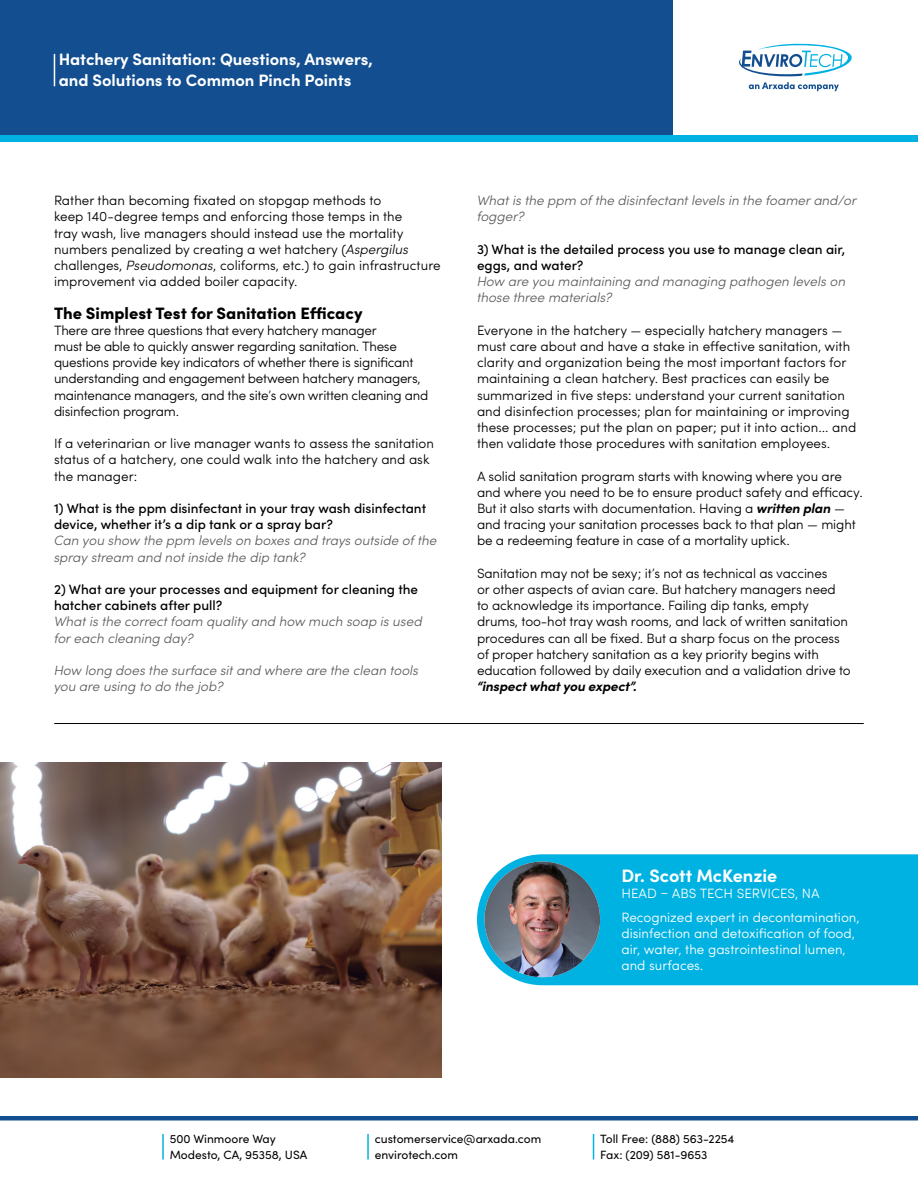
<style>
.page{position:relative;width:918px;height:1188px;background:#fff}
.page>*{position:absolute;margin:0;border:0;box-sizing:border-box;transform-origin:0 0}
.t1{font:700 18px "Sofia Pro";color:#fff}
.t2{font:700 16.5px/21px "Sofia Pro";color:#fff}
.t3{font:900 16.5px "Sofia Pro";color:#000}
.t4{font:300 13.5px/16.2px "Sofia Pro";letter-spacing:-.01em;color:#000}
.t5{font:italic 300 13.5px/16.2px "Sofia Pro";color:#58595b}
.t6{font:500 13.5px/16.2px "Sofia Pro";color:#000}
.t7{font:300 13.5px/16.2px "Sofia Pro";color:#fff}
.t8{font:italic 700 13.5px "Sofia Pro";letter-spacing:-.01em;color:#000}
.t9{font:12px/16.5px "Sofia Pro";color:#000}
.s1{font-style:italic}
.s2{font-weight:700;font-style:italic}
</style>
<div class="page">
<hr style="left:54px;top:723px;width:810px;height:1px;background:#000">
<hr style="left:0;top:1116px;width:918px;height:4px;background:#134f90">
<hr style="left:162px;top:1134px;width:2px;height:26px;background:#00b2e2">
<hr style="left:367px;top:1134px;width:2px;height:26px;background:#00b2e2">
<svg style="left:593px;top:1134px;width:1px;height:26px"></svg>
<div style="left:0;top:0;width:673px;height:135px;background:#134f90"></div>
<hr style="left:54px;top:54px;width:1px;height:32px;background:#fff">
<div style="left:0;top:135px;width:918px;height:7px;background:#00b2e2"></div>
<div style="left:477px;top:854px;width:441px;height:131px;background:#00b2e2"></div>
<img style="left:484px;top:862px;width:116px;height:115px;border-radius:58px">
<img style="left:0;top:762px;width:442px;height:315px">
<svg style="left:739px;top:43px;width:113px;height:48px"></svg>
<p class="t2" style="left:59px;top:48px;width:316px">Hatchery Sanitation: Questions, Answers, and Solutions to Common Pinch Points</p>
<p class="t4" style="left:54px;top:192px;width:388px">Rather than becoming fixated on stopgap methods to<br>keep 140-degree temps and enforcing those temps in the<br>tray wash, live managers should instead use the mortality numbers penalized by creating a wet hatchery (<span class="s1">Aspergilus </span>challenges, <span class="s1">Pseudomonas</span>, coliforms, etc.) to gain infrastructure improvement via added boiler capacity.</p>
<p class="t3" style="left:54px;top:300px;width:310px">The Simplest Test for Sanitation Efficacy</p>
<p class="t4" style="left:54px;top:321px;width:376px">There are three questions that every hatchery manager<br>must be able to quickly answer regarding sanitation. These questions provide key indicators of whether there is significant understanding and engagement between hatchery managers, maintenance managers, and the site’s own written cleaning and disinfection program.</p>
<p class="t4" style="left:54px;top:435px;width:381px">If a veterinarian or live manager wants to assess the sanitation status of a hatchery, one could walk into the hatchery and ask the manager:</p>
<p class="t6" style="left:54px;top:499px;width:374px">1) What is the ppm disinfectant in your tray wash disinfectant device, whether it’s a dip tank or a spray bar?</p>
<p class="t5" style="left:54px;top:532px;width:385px">Can you show the ppm levels on boxes and trays outside of the spray stream and not inside the dip tank?</p>
<p class="t6" style="left:54px;top:580px;width:366px">2) What are your processes and equipment for cleaning the hatcher cabinets after pull?</p>
<p class="t5" style="left:54px;top:613px;width:370px">What is the correct foam quality and how much soap is used for each cleaning day?</p>
<p class="t5" style="left:54px;top:661px;width:366px">How long does the surface sit and where are the clean tools you are using to do the job?</p>
<p class="t5" style="left:477px;top:192px;width:381px">What is the ppm of the disinfectant levels in the foamer and/or fogger?</p>
<p class="t6" style="left:477px;top:240px;width:370px">3) What is the detailed process you use to manage clean air, eggs, and water?</p>
<p class="t5" style="left:477px;top:273px;width:370px">How are you maintaining and managing pathogen levels on those three materials?</p>
<p class="t4" style="left:477px;top:321px;width:381px">Everyone in the hatchery — especially hatchery managers — must care about and have a stake in effective sanitation, with clarity and organization being the most important factors for maintaining a clean hatchery. Best practices can easily be summarized in five steps: understand your current sanitation and disinfection processes; plan for maintaining or improving these processes; put the plan on paper; put it into action... and then validate those procedures with sanitation employees.</p>
<p class="t4" style="left:477px;top:467px;width:387px">A solid sanitation program starts with knowing where you are and where you need to be to ensure product safety and efficacy.<br>But it also starts with documentation. Having a <span class="s2">written plan</span> — and tracing your sanitation processes back to that plan — might be a redeeming feature in case of a mortality uptick.</p>
<p class="t4" style="left:477px;top:564px;width:375px">Sanitation may not be sexy; it’s not as technical as vaccines<br>or other aspects of avian care. But hatchery managers need to acknowledge its importance. Failing dip tanks, empty drums, too-hot tray wash rooms, and lack of written sanitation procedures can all be fixed. But a sharp focus on the process of proper hatchery sanitation as a key priority begins with education followed by daily execution and a validation drive to</p>
<p class="t8" style="left:477px;top:676px;width:162px">“inspect what you expect”.</p>
<h1 class="t1" style="left:621px;top:861px;width:157px">Dr. Scott McKenzie</h1>
<p class="t7" style="left:621px;top:881px;width:240px;line-height:23.7px">HEAD – ABS TECH SERVICES, NA<br>Recognized expert in decontamination,</p>
<p class="t7" style="left:621px;top:924px;width:235px">disinfection and detoxification of food, air, water, the gastrointestinal lumen, and surfaces.</p>
<p class="t9" style="left:170px;top:1130px;width:139px">500 Winmoore Way<br>Modesto, CA, 95358, USA</p>
<p class="t9" style="left:375px;top:1130px;width:168px">customerservice@arxada.com envirotech.com</p>
<p class="t9" style="left:600px;top:1130px;width:136px">Toll Free: (888) 563-2254<br>Fax: (209) 581-9653</p>
</div>
